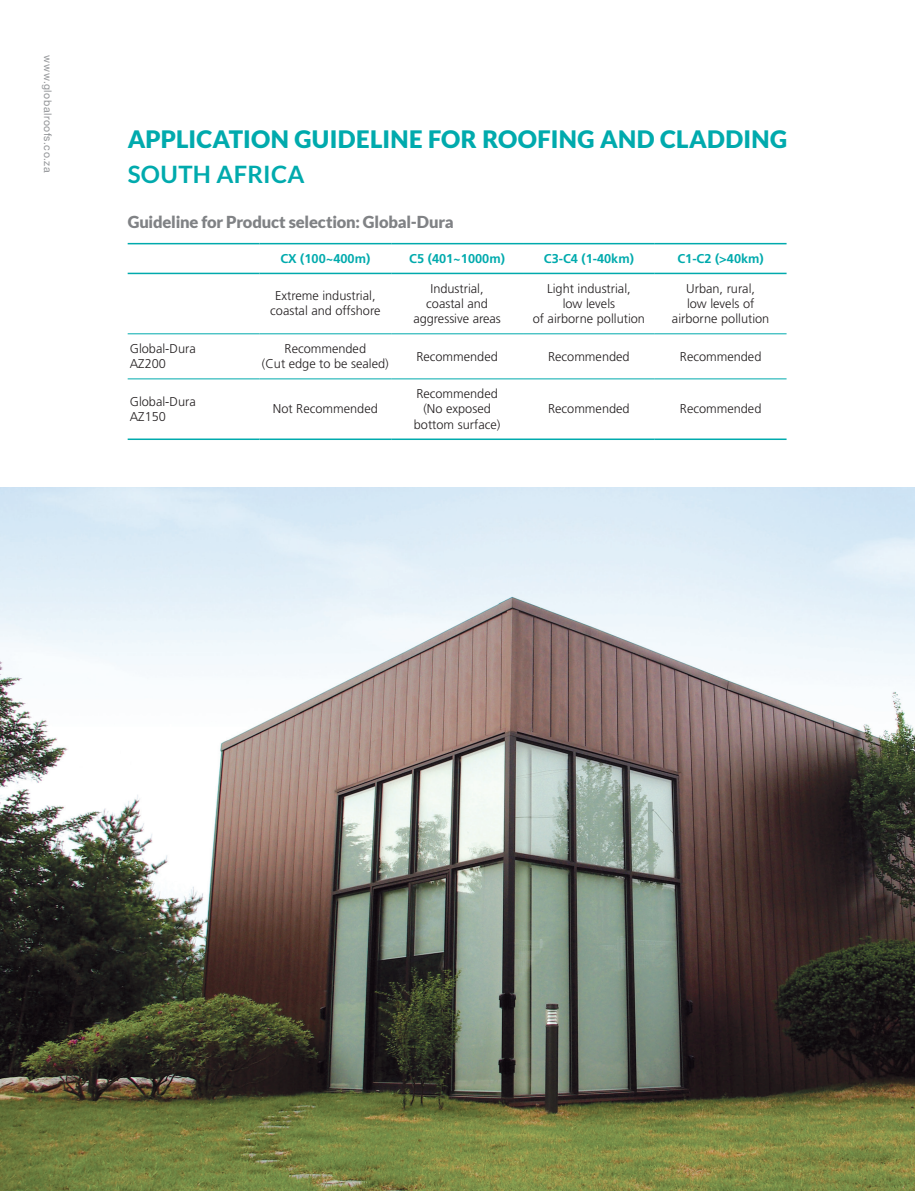
<style>
.page{position:relative;width:915px;height:1191px;background:#fff}
.page>*{position:absolute;margin:0;border:0;box-sizing:border-box;transform-origin:0 0}
.중제{font:900 24px/34.5px "Lato";letter-spacing:.015em;color:#00aaad}
.소소제{font:900 16.5px "Lato";letter-spacing:-.01em;color:#808285}
.표내용_하단{font:300 12.75px/15.3px "Frutiger LT Std";color:#231f20;text-align:center}
.표내용_상단{font:700 12.75px "Frutiger LT Std";color:#00aaad}
.t1{font:10.5px "Helvetica Neue";letter-spacing:.05em;color:#939598}
.s1{font-weight:700}
</style>
<div class="page">
<hr style="left:128px;top:333px;width:131px;height:1px;background:#00aaad">
<hr style="left:259px;top:333px;width:132px;height:1px;background:#00aaad">
<hr style="left:391px;top:333px;width:132px;height:1px;background:#00aaad">
<hr style="left:523px;top:333px;width:131px;height:1px;background:#00aaad">
<hr style="left:654px;top:333px;width:132px;height:1px;background:#00aaad">
<hr style="left:128px;top:378px;width:131px;height:1px;background:#00aaad">
<hr style="left:259px;top:378px;width:132px;height:1px;background:#00aaad">
<hr style="left:391px;top:378px;width:132px;height:1px;background:#00aaad">
<hr style="left:523px;top:378px;width:131px;height:1px;background:#00aaad">
<hr style="left:654px;top:378px;width:132px;height:1px;background:#00aaad">
<hr style="left:128px;top:438px;width:131px;height:2px;background:#00aaad">
<hr style="left:259px;top:438px;width:132px;height:2px;background:#00aaad">
<hr style="left:391px;top:438px;width:132px;height:2px;background:#00aaad">
<hr style="left:523px;top:438px;width:131px;height:2px;background:#00aaad">
<hr style="left:654px;top:438px;width:132px;height:2px;background:#00aaad">
<hr style="left:128px;top:243px;width:131px;height:1px;background:#00aaad">
<hr style="left:259px;top:243px;width:132px;height:1px;background:#00aaad">
<hr style="left:391px;top:243px;width:132px;height:1px;background:#00aaad">
<hr style="left:523px;top:243px;width:131px;height:1px;background:#00aaad">
<hr style="left:654px;top:243px;width:132px;height:1px;background:#00aaad">
<hr style="left:128px;top:273px;width:131px;height:1px;background:#00aaad">
<hr style="left:259px;top:273px;width:132px;height:1px;background:#00aaad">
<hr style="left:391px;top:273px;width:132px;height:1px;background:#00aaad">
<hr style="left:523px;top:273px;width:131px;height:1px;background:#00aaad">
<hr style="left:654px;top:273px;width:132px;height:1px;background:#00aaad">
<img style="left:0;top:487px;width:914px;height:704px">
<p class="t1" style="left:55px;top:55px;width:119px;rotate:90deg">www.globalroofs.co.za</p>
<p class="중제" style="left:128px;top:122px;width:661px">APPLICATION GUIDELINE FOR ROOFING AND CLADDING<br><span class="s1">SOUTH AFRICA</span></p>
<p class="소소제" style="left:128px;top:212px;width:327px">Guideline for Product selection: Global-Dura</p>
<p class="표내용_상단" style="left:280px;top:251px;width:91px">CX (100~400m)</p>
<p class="표내용_상단" style="left:409px;top:251px;width:97px">C5 (401~1000m)</p>
<p class="표내용_상단" style="left:543px;top:251px;width:91px">C3-C4 (1-40km)</p>
<p class="표내용_상단" style="left:677px;top:251px;width:88px">C1-C2 (&gt;40km)</p>
<p class="표내용_하단" style="left:270px;top:288px;width:112px">Extreme industrial, coastal and offshore</p>
<p class="표내용_하단" style="left:413px;top:281px;width:89px">Industrial, coastal and aggressive areas</p>
<p class="표내용_하단" style="left:547px;top:281px;width:85px">Light industrial,</p>
<p class="표내용_하단" style="left:686px;top:281px;width:70px">Urban, rural,</p>
<p class="표내용_하단" style="left:671px;top:296px;width:99px">low levels of airborne pollution</p>
<p class="표내용_하단" style="left:532px;top:296px;width:114px">low levels<br>of airborne pollution</p>
<p class="표내용_하단" style="left:130px;top:341px;width:67px">Global-Dura</p>
<p class="표내용_하단" style="left:130px;top:356px;width:38px">AZ200</p>
<p class="표내용_하단" style="left:130px;top:394px;width:67px">Global-Dura</p>
<p class="표내용_하단" style="left:130px;top:409px;width:38px">AZ150</p>
<p class="표내용_하단" style="left:262px;top:341px;width:128px">Recommended<br>(Cut edge to be sealed)</p>
<p class="표내용_하단" style="left:416px;top:349px;width:83px">Recommended</p>
<p class="표내용_하단" style="left:548px;top:349px;width:83px">Recommended</p>
<p class="표내용_하단" style="left:679px;top:349px;width:83px">Recommended</p>
<p class="표내용_하단" style="left:273px;top:401px;width:106px">Not Recommended</p>
<p class="표내용_하단" style="left:416px;top:386px;width:83px">Recommended (No exposed</p>
<p class="표내용_하단" style="left:414px;top:417px;width:88px">bottom surface)</p>
<p class="표내용_하단" style="left:548px;top:401px;width:83px">Recommended</p>
<p class="표내용_하단" style="left:679px;top:401px;width:83px">Recommended</p>
</div>
